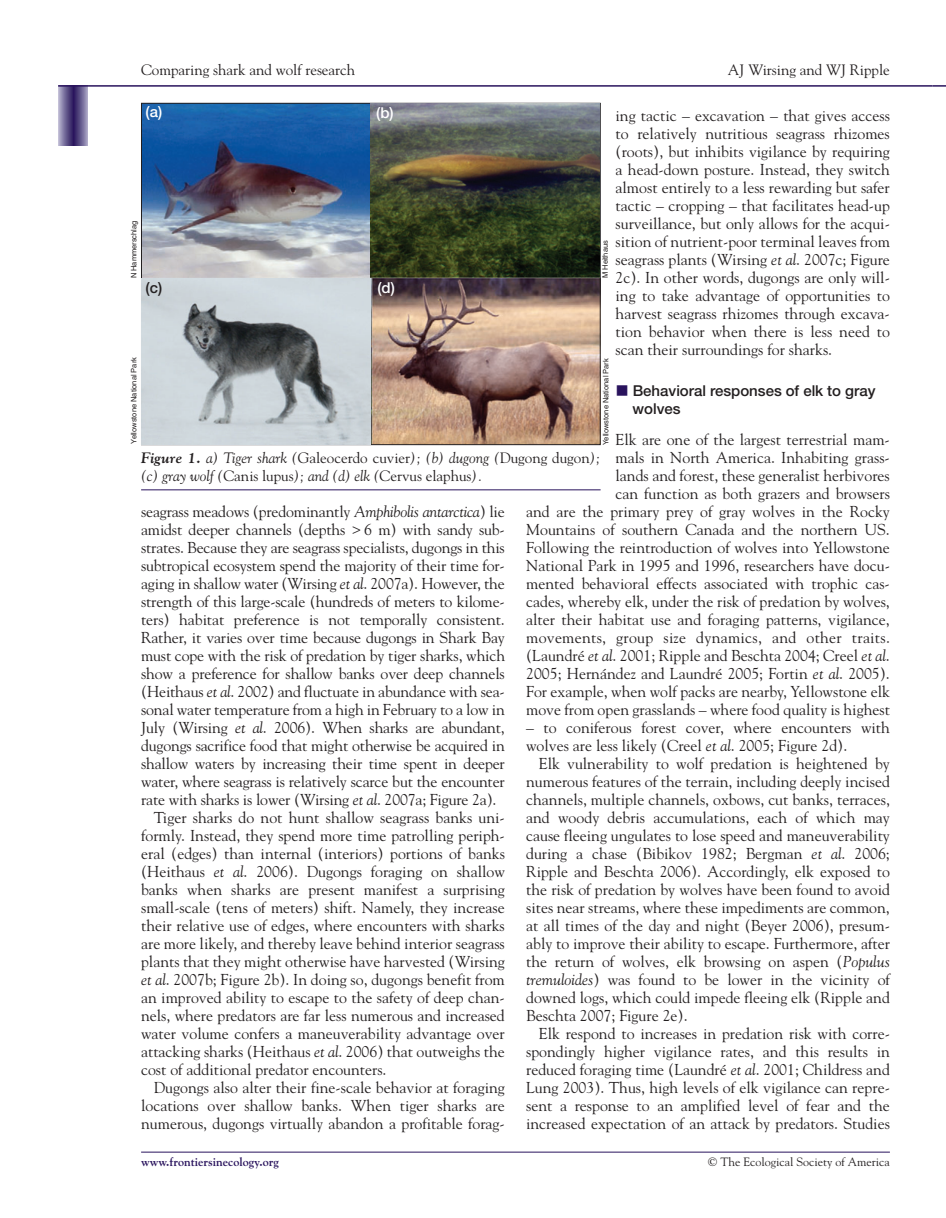
<style>
.page{position:relative;width:946px;height:1218px;background:#fff}
.page>*{position:absolute;margin:0;border:0;box-sizing:border-box;transform-origin:0 0}
.t1{font:15.75px/18px "Goudy";color:#231f20;text-align:justify}
.t2{font:italic 15px/18px "Goudy";color:#231f20}
.t3{font:15px "Goudy";color:#231f20}
.t4{font:500 15px/18px "Helvetica Neue";color:#231f20}
.t5{font:500 15px "Helvetica Neue";color:#fff}
.t6{font:12px "Goudy";color:#231f20}
.t7{font:700 12px "Goudy";color:#29135d}
.t8{font:7.5px "Helvetica";color:#231f20}
.s1{font-style:italic}
.s2{color:#29135d}
.s3{font-weight:700}
.s4{font-style:normal}
</style>
<div class="page">
<svg style="left:58px;top:87px;width:30px;height:58px;background:#6c6192"></svg>
<hr style="left:58px;top:85px;width:874px;height:2px;background:#29135d">
<svg style="left:932px;top:85px;width:13px;height:2px"></svg>
<hr style="left:141px;top:1151px;width:748px;height:1px;background:#29135d">
<hr style="left:141px;top:489px;width:459px;height:1px;background:#29135d">
<img style="left:143px;top:105px;width:455px;height:338px">
<img style="left:371px;top:104px;width:229px;height:174px">
<img style="left:142px;top:278px;width:229px;height:166px">
<p class="t3" style="left:141px;top:64px;width:216px">Comparing shark and wolf research</p>
<p class="t3" style="left:727px;top:64px;width:163px">AJ Wirsing and WJ Ripple</p>
<p class="t5" style="left:146px;top:106px;width:18px">(a)</p>
<p class="t5" style="left:376px;top:107px;width:19px">(b)</p>
<p class="t1" style="left:615px;top:108px;width:276px">ing tactic – excavation – that gives access to relatively nutritious seagrass rhizomes (roots), but inhibits vigilance by requiring a head-down posture. Instead, they switch almost entirely to a less rewarding but safer tactic – cropping – that facilitates head-up surveillance, but only allows for the acqui&shy;sition of nutrient-poor terminal leaves from seagrass plants (Wirsing <span class="s1">et al</span>. 2007c; Figure 2c). In other words, dugongs are only will&shy;ing to take advantage of opportunities to harvest seagrass rhizomes through excava&shy;tion behavior when there is less need to scan their surroundings for sharks.</p>
<p class="t4" style="left:632px;top:382px;width:244px;text-indent:-17px"><span class="s2">■</span> Behavioral responses of elk to gray wolves</p>
<p class="t1" style="left:526px;top:432px;width:365px;text-align:right">Elk are one of the largest terrestrial mam-<br>mals in North America. Inhabiting grass-<br>lands and forest, these generalist herbivores<br>can function as both grazers and browsers<br>and are the primary prey of gray wolves in the Rocky Mountains of southern Canada and the northern US.<br>Following the reintroduction of wolves into Yellowstone National Park in 1995 and 1996, researchers have docu&shy;mented behavioral effects associated with trophic cas&shy;cades, whereby elk, under the risk of predation by wolves, alter their habitat use and foraging patterns, vigilance, movements, group size dynamics, and other traits. (Laundré <span class="s1">et al</span>. 2001; Ripple and Beschta 2004; Creel <span class="s1">et al</span>.<br>2005; Hernández and Laundré 2005; Fortin <span class="s1">et al</span>. 2005).<br>For example, when wolf packs are nearby, Yellowstone elk move from open grasslands – where food quality is highest</p>
<p class="t1" style="left:526px;top:720px;width:365px">– to coniferous forest cover, where encounters with wolves are less likely (Creel <span class="s1">et al</span>. 2005; Figure 2d).</p>
<p class="t1" style="left:526px;top:756px;width:365px;text-indent:13px">Elk vulnerability to wolf predation is heightened by numerous features of the terrain, including deeply incised channels, multiple channels, oxbows, cut banks, terraces, and woody debris accumulations, each of which may cause fleeing ungulates to lose speed and maneuverability during a chase (Bibikov 1982; Bergman <span class="s1">et al</span>. 2006; Ripple and Beschta 2006). Accordingly, elk exposed to the risk of predation by wolves have been found to avoid sites near streams, where these impediments are common, at all times of the day and night (Beyer 2006), presum&shy;ably to improve their ability to escape. Furthermore, after the return of wolves, elk browsing on aspen (<span class="s1">Populus tremuloides</span>) was found to be lower in the vicinity of downed logs, which could impede fleeing elk (Ripple and Beschta 2007; Figure 2e).</p>
<p class="t1" style="left:526px;top:1026px;width:365px;text-indent:13px">Elk respond to increases in predation risk with corre&shy;spondingly higher vigilance rates, and this results in reduced foraging time (Laundré <span class="s1">et al</span>. 2001; Childress and Lung 2003). Thus, high levels of elk vigilance can repre&shy;sent a response to an amplified level of fear and the increased expectation of an attack by predators. Studies</p>
<p class="t8" style="left:131px;top:278px;width:59px;rotate:-90deg">N Hammerschlag</p>
<p class="t8" style="left:602px;top:278px;width:39px;rotate:-90deg">M Heithaus</p>
<p class="t4" style="left:146px;top:280px;width:18px">(c)</p>
<p class="t5" style="left:377px;top:282px;width:19px">(d)</p>
<p class="t8" style="left:131px;top:444px;width:88px;rotate:-90deg">Yellowstone National Park</p>
<p class="t8" style="left:603px;top:445px;width:88px;rotate:-90deg">Yellowstone National Park</p>
<p class="t2" style="left:141px;top:450px;width:461px"><span class="s3">Figure 1.</span> a) Tiger shark (<span class="s4">Galeocerdo cuvier</span>); (b) dugong (<span class="s4">Dugong dugon</span>); (c) gray wolf (<span class="s4">Canis lupus</span>); and (d) elk (<span class="s4">Cervus elaphus</span>).</p>
<p class="t1" style="left:141px;top:504px;width:365px">seagrass meadows (predominantly <span class="s1">Amphibolis antarctica</span>) lie</p>
<p class="t1" style="left:141px;top:522px;width:365px">amidst deeper channels (depths &gt; 6 m) with sandy sub-</p>
<p class="t1" style="left:141px;top:540px;width:365px">strates. Because they are seagrass specialists, dugongs in this</p>
<p class="t1" style="left:141px;top:558px;width:365px">subtropical ecosystem spend the majority of their time for-</p>
<p class="t1" style="left:141px;top:576px;width:365px">aging in shallow water (Wirsing <span class="s1">et al</span>. 2007a). However, the</p>
<p class="t1" style="left:141px;top:594px;width:365px">strength of this large-scale (hundreds of meters to kilome-</p>
<p class="t1" style="left:141px;top:612px;width:365px">ters) habitat preference is not temporally consistent.</p>
<p class="t1" style="left:141px;top:630px;width:365px">Rather, it varies over time because dugongs in Shark Bay</p>
<p class="t1" style="left:141px;top:648px;width:365px">must cope with the risk of predation by tiger sharks, which</p>
<p class="t1" style="left:141px;top:666px;width:365px">show a preference for shallow banks over deep channels</p>
<p class="t1" style="left:141px;top:684px;width:365px">(Heithaus <span class="s1">et al</span>. 2002) and fluctuate in abundance with sea-</p>
<p class="t1" style="left:141px;top:702px;width:365px">sonal water temperature from a high in February to a low in</p>
<p class="t1" style="left:141px;top:720px;width:365px">July (Wirsing <span class="s1">et al</span>. 2006). When sharks are abundant,</p>
<p class="t1" style="left:141px;top:738px;width:365px">dugongs sacrifice food that might otherwise be acquired in</p>
<p class="t1" style="left:141px;top:756px;width:365px">shallow waters by increasing their time spent in deeper</p>
<p class="t1" style="left:141px;top:774px;width:365px">water, where seagrass is relatively scarce but the encounter</p>
<p class="t1" style="left:141px;top:792px;width:357px">rate with sharks is lower (Wirsing <span class="s1">et al</span>. 2007a; Figure 2a).</p>
<p class="t1" style="left:154px;top:810px;width:352px">Tiger sharks do not hunt shallow seagrass banks uni-</p>
<p class="t1" style="left:141px;top:828px;width:365px">formly. Instead, they spend more time patrolling periph-</p>
<p class="t1" style="left:141px;top:846px;width:365px">eral (edges) than internal (interiors) portions of banks</p>
<p class="t1" style="left:141px;top:864px;width:365px">(Heithaus <span class="s1">et al</span>. 2006). Dugongs foraging on shallow</p>
<p class="t1" style="left:141px;top:882px;width:365px">banks when sharks are present manifest a surprising</p>
<p class="t1" style="left:141px;top:900px;width:365px">small-scale (tens of meters) shift. Namely, they increase</p>
<p class="t1" style="left:141px;top:918px;width:365px">their relative use of edges, where encounters with sharks</p>
<p class="t1" style="left:141px;top:936px;width:365px">are more likely, and thereby leave behind interior seagrass</p>
<p class="t1" style="left:141px;top:954px;width:365px">plants that they might otherwise have harvested (Wirsing</p>
<p class="t1" style="left:141px;top:972px;width:365px"><span class="s1">et al</span>. 2007b; Figure 2b). In doing so, dugongs benefit from</p>
<p class="t1" style="left:141px;top:990px;width:365px">an improved ability to escape to the safety of deep chan-</p>
<p class="t1" style="left:141px;top:1008px;width:365px">nels, where predators are far less numerous and increased</p>
<p class="t1" style="left:141px;top:1026px;width:365px">water volume confers a maneuverability advantage over</p>
<p class="t1" style="left:141px;top:1044px;width:365px">attacking sharks (Heithaus <span class="s1">et al</span>. 2006) that outweighs the</p>
<p class="t1" style="left:141px;top:1062px;width:247px">cost of additional predator encounters.</p>
<p class="t1" style="left:154px;top:1080px;width:352px">Dugongs also alter their fine-scale behavior at foraging</p>
<p class="t1" style="left:141px;top:1098px;width:365px">locations over shallow banks. When tiger sharks are</p>
<p class="t1" style="left:141px;top:1116px;width:365px">numerous, dugongs virtually abandon a profitable forag-</p>
<p class="t7" style="left:141px;top:1157px;width:139px">www.frontiersinecology.org</p>
<p class="t6" style="left:708px;top:1157px;width:183px">© The Ecological Society of America</p>
</div>
